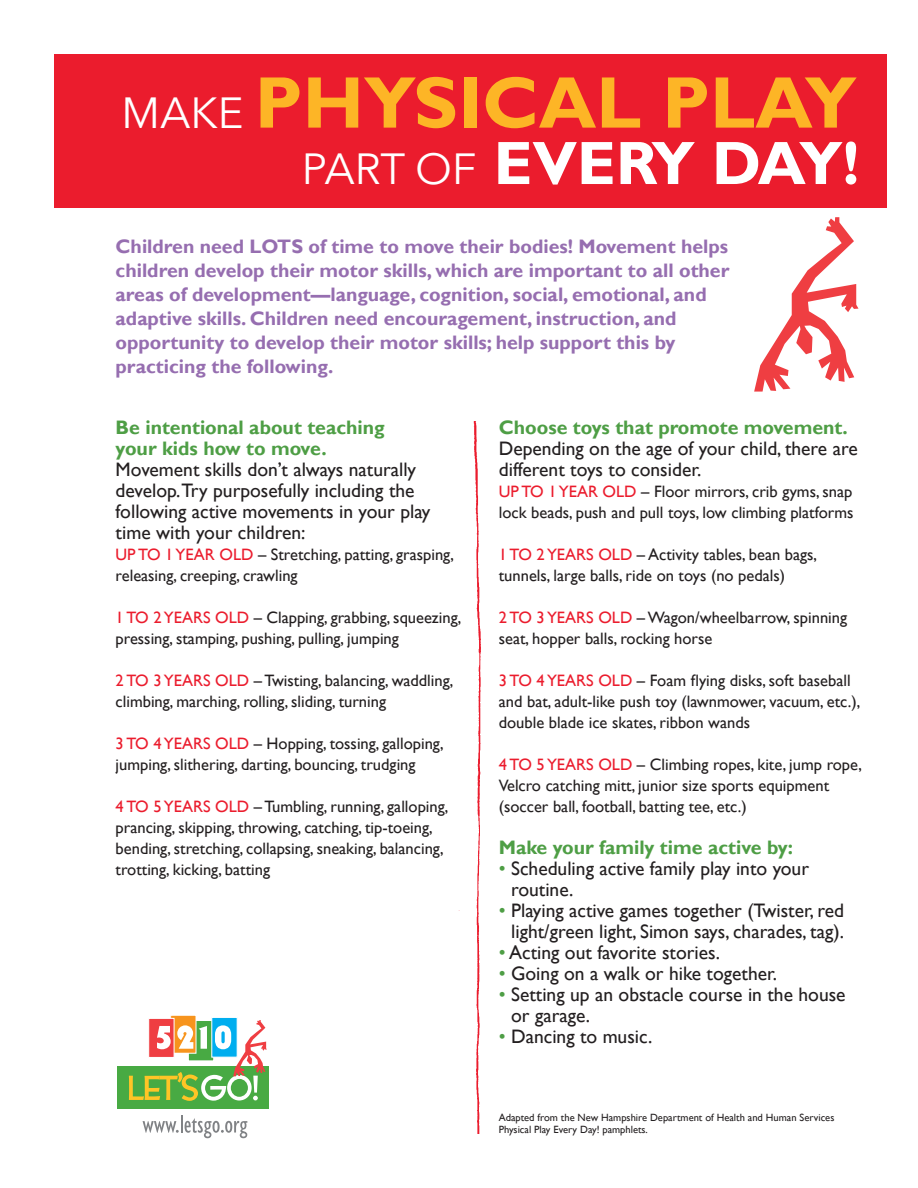
<style>
.page{position:relative;width:918px;height:1188px;background:#fff}
.page>*{position:absolute;margin:0;border:0;box-sizing:border-box;transform-origin:0 0}
.t1{font:700 73.5px "Gill Sans";color:#fdb526}
.t2{font:700 61.5px "Gill Sans";color:#fff}
.t3{font:43.5px "Avenir Next";color:#fff}
.t4{font:19.5px/21px "Gill Sans";color:#231f20}
.t5{font:700 19.5px/24px "Gill Sans";color:#966eb0}
.t6{font:700 19.5px/21px "Gill Sans";color:#4e9e45}
.t7{font:16.5px/21px "Gill Sans";color:#231f20}
.t8{font:16.5px "Gill Sans";color:#eb1c2d}
.t9{font:10.5px/12px "Gill Sans";color:#231f20}
.s1{font-family:"Avenir Next";font-weight:400;font-size:43.5px;color:#fff}
.s2{font-family:"Gill Sans";font-weight:700;font-size:61.5px}
.s3{color:#eb1c2d}
.s4{color:#4e9e45}
</style>
<div class="page">
<img style="left:458px;top:422px;width:23px;height:712px">
<div style="left:54px;top:54px;width:833px;height:153px;background:#eb1c2d"></div>
<svg style="left:754px;top:217px;width:105px;height:175px"></svg>
<div style="left:117px;top:1067px;width:151px;height:42px;background:#48aa43"></div>
<svg style="left:143px;top:1115px;width:104px;height:23px"></svg>
<div style="left:211px;top:1017px;width:27px;height:41px;background:#00aeef;border:1px solid #fff"></div>
<div style="left:171px;top:1015px;width:25px;height:38px;background:#f7941d"></div>
<div style="left:170px;top:1015px;width:26px;height:39px;border:1px solid #fff"></div>
<svg style="left:148px;top:1018px;width:27px;height:2px"></svg>
<svg style="left:129px;top:1020px;width:138px;height:81px"></svg>
<h1 class="t1" style="left:122px;top:59px;width:338px"><span class="s1">MAKE</span> physical</h1>
<h1 class="t1" style="left:662px;top:59px;width:50px">pla</h1>
<h1 class="t1" style="left:805px;top:59px;width:54px">y</h1>
<h2 class="t2" style="left:651px;top:126px;width:209px">y Day!</h2>
<h3 class="t3" style="left:302px;top:132px;width:274px">PART OF <span class="s2">Ever</span></h3>
<p class="t5" style="left:116px;top:235px;width:615px">Children need LOTS of time to move their bodies! Movement helps children develop their motor skills, which are important to all other areas of development—language, cognition, social, emotional, and adaptive skills. Children need encouragement, instruction, and opportunity to develop their motor skills; help support this by practicing the following.</p>
<p class="t6" style="left:116px;top:418px;width:271px">Be intentional about teaching your kids how to move.</p>
<p class="t4" style="left:116px;top:459px;width:316px">Movement skills don’t always naturally develop.Try purposefully including the following active movements in your play time with your children:</p>
<p class="t8" style="left:116px;top:545px;width:71px">Up to 1 year</p>
<p class="t7" style="left:116px;top:544px;width:340px;text-indent:104px"><span class="s3">o ld</span> – Stretching, patting, grasping, releasing, creeping, crawling</p>
<p class="t8" style="left:116px;top:608px;width:59px">1 to 2 years</p>
<p class="t7" style="left:116px;top:607px;width:347px;text-indent:100px"><span class="s3">o ld</span> – Clapping, grabbing, squeezing, pressing, stamping, pushing, pulling, jumping</p>
<p class="t8" style="left:116px;top:671px;width:59px">2 to 3 years</p>
<p class="t7" style="left:116px;top:670px;width:339px;text-indent:100px"><span class="s3">o ld</span> – Twisting, balancing, waddling, climbing, marching, rolling, sliding, turning</p>
<p class="t8" style="left:116px;top:734px;width:59px">3 to 4 years</p>
<p class="t7" style="left:116px;top:733px;width:330px;text-indent:100px"><span class="s3">old</span> – Hopping, tossing, galloping, jumping, slithering, darting, bouncing, trudging</p>
<p class="t8" style="left:116px;top:797px;width:59px">4 to 5 years</p>
<p class="t7" style="left:116px;top:796px;width:334px;text-indent:100px"><span class="s3">old</span> – Tumbling, running, galloping, prancing, skipping, throwing, catching, tip-toeing, bending, stretching, collapsing, sneaking, balancing, trotting, kicking, batting</p>
<p class="t6" style="left:499px;top:418px;width:350px">Choose toys that promote movement.</p>
<p class="t4" style="left:499px;top:438px;width:360px">Depending on the age of your child, there are different toys to consider.</p>
<p class="t8" style="left:499px;top:482px;width:71px">Up to 1 year</p>
<p class="t7" style="left:499px;top:481px;width:356px;text-align:right"><span class="s3">o ld</span> – Floor mirrors, crib gyms, snap<br>lock beads, push and pull toys, low climbing platforms</p>
<p class="t8" style="left:499px;top:545px;width:59px">1 to 2 years</p>
<p class="t7" style="left:499px;top:544px;width:320px;text-indent:100px"><span class="s3">o ld</span> – Activity tables, bean bags, tunnels, large balls, ride on toys (no pedals)</p>
<p class="t8" style="left:499px;top:608px;width:59px">2 to 3 years</p>
<p class="t7" style="left:499px;top:607px;width:350px;text-indent:100px"><span class="s3">o ld</span> – Wagon/wheelbarrow, spinning seat, hopper balls, rocking horse</p>
<p class="t8" style="left:499px;top:671px;width:59px">3 to 4 years</p>
<p class="t7" style="left:499px;top:670px;width:363px;text-indent:100px"><span class="s3">o ld</span> – Foam flying disks, soft baseball and bat, adult-like push toy (lawnmower, vacuum, etc.), double blade ice skates, ribbon wands</p>
<p class="t8" style="left:499px;top:755px;width:59px">4 to 5 years</p>
<p class="t7" style="left:499px;top:754px;width:365px;text-indent:100px"><span class="s3">old</span> – Climbing ropes, kite, jump rope,<br>Velcro catching mitt, junior size sports equipment (soccer ball, football, batting tee, etc.)</p>
<p class="t6" style="left:499px;top:838px;width:296px">Make your family time active by:</p>
<p class="t4" style="left:511px;top:858px;width:299px;text-indent:-12px"><span class="s4">•</span> Scheduling active family play into your routine.</p>
<p class="t4" style="left:499px;top:900px;width:347px;text-align:right"><span class="s4">•</span> Playing active games together (Twister, red light/green light, Simon says, charades, tag).</p>
<p class="t4" style="left:499px;top:942px;width:223px"><span class="s4">•</span> Acting out favorite stories.</p>
<p class="t4" style="left:499px;top:963px;width:280px"><span class="s4">•</span> Going on a walk or hike together.</p>
<p class="t4" style="left:511px;top:984px;width:336px;text-indent:-12px"><span class="s4">•</span> Setting up an obstacle course in the house or garage.</p>
<p class="t4" style="left:499px;top:1026px;width:155px"><span class="s4">•</span> Dancing to music.</p>
<p class="t9" style="left:499px;top:1112px;width:337px">Adapted from the New Hampshire Department of Health and Human Services<br>Physical Play Every Day! pamphlets.</p>
</div>
